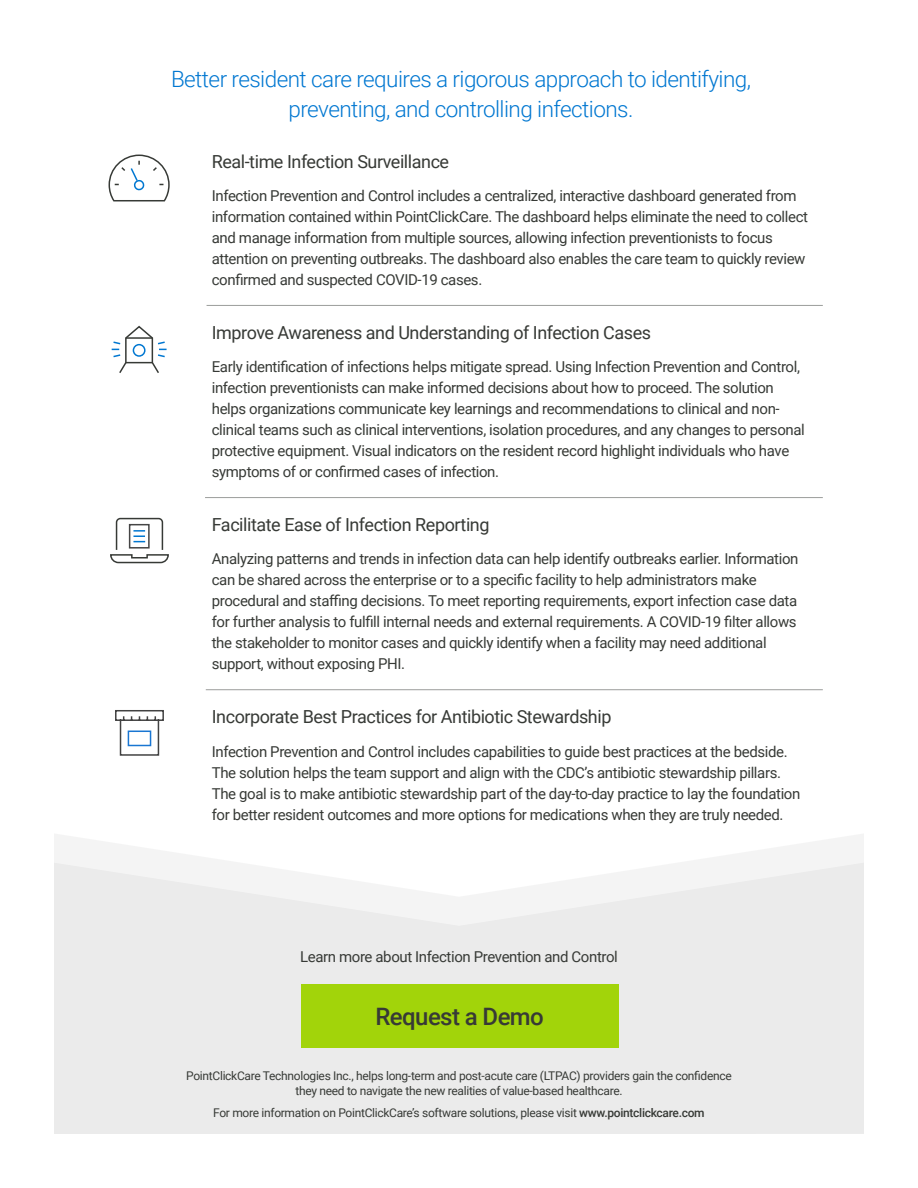
<style>
.page{position:relative;width:918px;height:1188px;background:#fff}
.page>*{position:absolute;margin:0;border:0;box-sizing:border-box;transform-origin:0 0}
.CALL_TO_ACTION{font:500 24px "Roboto";letter-spacing:-.025em;color:#373a36}
.Callout_Copy_16_PT_L{font:300 22.5px/30px "Roboto";letter-spacing:-.025em;color:#0077d1;text-align:center}
.PARA_heading_12PT{font:18px "Roboto";letter-spacing:-.025em;color:#373a36}
.Table_heading{font:18px "Roboto";letter-spacing:-.025em;color:#373a36}
.Body_Copy_New{font:15px/21px "Roboto";letter-spacing:-.025em;color:#373a36}
.Body_Copy_-Centre{font:15px "Roboto";letter-spacing:-.025em;color:#373a36}
.t1{font:12px/15px "Roboto";letter-spacing:-.025em;color:#373a36;text-align:center}
.s1{font-weight:500}
</style>
<div class="page">
<div style="left:54px;top:926px;width:810px;height:208px;background:#ebebeb"></div>
<svg style="left:54px;top:834px;width:810px;height:92px"></svg>
<div style="left:301px;top:984px;width:318px;height:64px;background:#a2d40a"></div>
<hr style="left:207px;top:305px;width:616px;height:1px;background:#9b9d9b">
<hr style="left:205px;top:497px;width:618px;height:1px;background:#9b9d9b">
<hr style="left:206px;top:689px;width:617px;height:1px;background:#9b9d9b">
<svg style="left:108px;top:154px;width:62px;height:48px"></svg>
<svg style="left:111px;top:325px;width:56px;height:48px"></svg>
<svg style="left:110px;top:517px;width:59px;height:47px"></svg>
<svg style="left:115px;top:710px;width:49px;height:46px"></svg>
<p class="Callout_Copy_16_PT_L" style="left:171px;top:64px;width:581px">Better resident care requires a rigorous approach to identifying, preventing, and controlling infections.</p>
<p class="Table_heading" style="left:212px;top:149px;width:239px">Real-time Infection Surveillance</p>
<p class="Body_Copy_New" style="left:212px;top:185px;width:598px">Infection Prevention and Control includes a centralized, interactive dashboard generated from information contained within PointClickCare. The dashboard helps eliminate the need to collect and manage information from multiple sources, allowing infection preventionists to focus attention on preventing outbreaks. The dashboard also enables the care team to quickly review confirmed and suspected COVID-19 cases.</p>
<p class="PARA_heading_12PT" style="left:212px;top:320px;width:441px">Improve Awareness and Understanding of Infection Cases</p>
<p class="Body_Copy_New" style="left:212px;top:356px;width:595px">Early identification of infections helps mitigate spread. Using Infection Prevention and Control, infection preventionists can make informed decisions about how to proceed. The solution helps organizations communicate key learnings and recommendations to clinical and non&shy;clinical teams such as clinical interventions, isolation procedures, and any changes to personal protective equipment. Visual indicators on the resident record highlight individuals who have symptoms of or confirmed cases of infection.</p>
<p class="PARA_heading_12PT" style="left:212px;top:512px;width:279px">Facilitate Ease of Infection Reporting</p>
<p class="Body_Copy_New" style="left:212px;top:548px;width:588px">Analyzing patterns and trends in infection data can help identify outbreaks earlier. Information can be shared across the enterprise or to a specific facility to help administrators make procedural and staffing decisions. To meet reporting requirements, export infection case data for further analysis to fulfill internal needs and external requirements. A COVID-19 filter allows the stakeholder to monitor cases and quickly identify when a facility may need additional support, without exposing PHI.</p>
<p class="PARA_heading_12PT" style="left:212px;top:704px;width:401px">Incorporate Best Practices for Antibiotic Stewardship</p>
<p class="Body_Copy_New" style="left:212px;top:740px;width:590px">Infection Prevention and Control includes capabilities to guide best practices at the bedside.<br>The solution helps the team support and align with the CDC’s antibiotic stewardship pillars.<br>The goal is to make antibiotic stewardship part of the day-to-day practice to lay the foundation for better resident outcomes and more options for medications when they are truly needed.</p>
<p class="Body_Copy_-Centre" style="left:300px;top:946px;width:319px">Learn more about Infection Prevention and Control</p>
<p class="CALL_TO_ACTION" style="left:376px;top:1000px;width:170px">Request a Demo</p>
<p class="t1" style="left:186px;top:1068px;width:547px">PointClickCare Technologies Inc., helps long-term and post-acute care (LTPAC) providers gain the confidence they need to navigate the new realities of value-based healthcare.</p>
<p class="t1" style="left:213px;top:1105px;width:493px">For more information on PointClickCare’s software solutions, please visit <span class="s1">www.pointclickcare.com</span></p>
</div>
